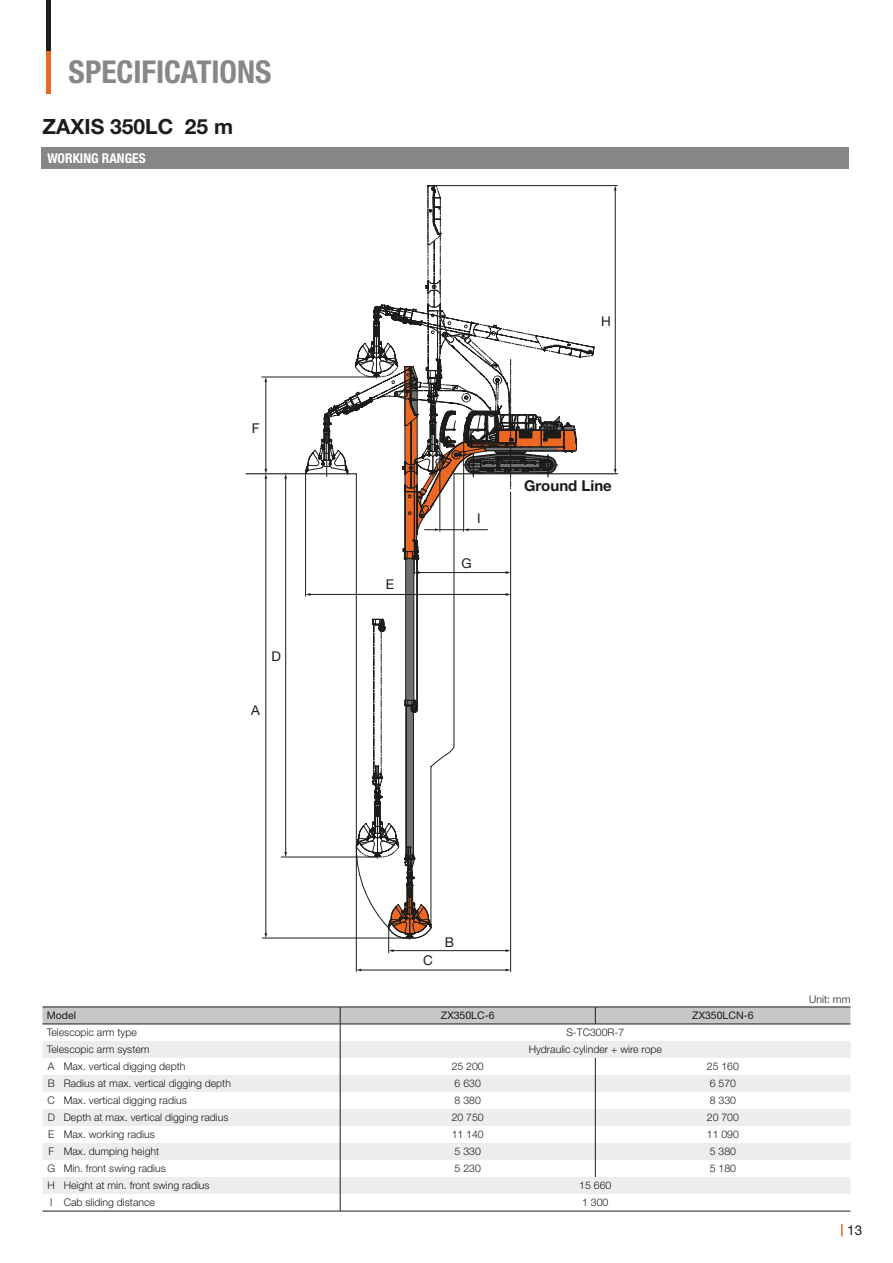
<style>
.page{position:relative;width:893px;height:1263px;background:#fff}
.page>*{position:absolute;margin:0;border:0;box-sizing:border-box;transform-origin:0 0}
.t1{font:700 condensed 31.5px "Helvetica Neue LT Pro";color:#878787}
.t2{font:700 21px "Helvetica Neue LT Pro";color:#1c1c1b}
.t3{font:700 15px "Helvetica Neue LT Pro";color:#1c1c1b}
.t4{font:700 condensed 13.5px "Helvetica Neue LT Pro";color:#fff}
.t5{font:13.5px "Helvetica Neue LT Pro";color:#1c1c1b}
.t6{font:13.5px "Helvetica Neue LT Pro";color:#1c1c1b}
.t7{font:300 10.5px "Helvetica Neue LT Pro";color:#1c1c1b}
.t8{font:10.5px "Helvetica Neue LT Pro";color:#1c1c1b}
</style>
<div class="page">
<hr style="left:47px;top:51px;width:4px;height:43px;background:#ec6823">
<hr style="left:47px;top:0;width:4px;height:51px;background:#1c1c1b">
<svg style="left:841px;top:1224px;width:2px;height:12px"></svg>
<hr style="left:266px;top:381px;width:1px;height:89px;background:#1c1c1b">
<hr style="left:285px;top:478px;width:1px;height:375px;background:#1c1c1b">
<svg style="left:284px;top:474px;width:3px;height:5px"></svg>
<svg style="left:284px;top:852px;width:3px;height:5px"></svg>
<hr style="left:266px;top:478px;width:1px;height:456px;background:#1c1c1b">
<svg style="left:264px;top:469px;width:3px;height:10px"></svg>
<svg style="left:264px;top:933px;width:3px;height:5px"></svg>
<hr style="left:281px;top:857px;width:96px;height:1px;background:#1c1c1b">
<hr style="left:262px;top:938px;width:148px;height:1px;background:#1c1c1b">
<hr style="left:262px;top:377px;width:114px;height:1px;background:#1c1c1b">
<hr style="left:246px;top:473px;width:110px;height:1px;background:#1c1c1b">
<hr style="left:454px;top:473px;width:164px;height:1px;background:#1c1c1b">
<svg style="left:305px;top:185px;width:312px;height:786px"></svg>
<div style="left:41px;top:148px;width:808px;height:21px;background:#878787"></div>
<svg style="left:43px;top:1007px;width:807px;height:204px"></svg>
<hr style="left:43px;top:1211px;width:297px;height:1px;background:#1c1c1b">
<hr style="left:340px;top:1211px;width:255px;height:1px;background:#1c1c1b">
<hr style="left:595px;top:1211px;width:255px;height:1px;background:#1c1c1b">
<h1 class="t1" style="left:69px;top:53px;width:204px">SPECIFICATIONS</h1>
<h2 class="t2" style="left:43px;top:114px;width:192px">ZAXIS 350LC 25 m</h2>
<p class="t4" style="left:47px;top:150px;width:100px">WORKING RANGES</p>
<p class="t5" style="left:252px;top:420px;width:9px">F</p>
<p class="t5" style="left:271px;top:648px;width:11px">D</p>
<p class="t5" style="left:251px;top:702px;width:10px">A</p>
<p class="t5" style="left:386px;top:576px;width:10px">E</p>
<p class="t5" style="left:601px;top:313px;width:11px">H</p>
<p class="t5" style="left:477px;top:510px;width:5px">I</p>
<p class="t5" style="left:461px;top:555px;width:12px">G</p>
<h3 class="t3" style="left:524px;top:476px;width:89px">Ground Line</h3>
<p class="t5" style="left:423px;top:952px;width:11px">C</p>
<p class="t5" style="left:445px;top:934px;width:11px">B</p>
<p class="t8" style="left:47px;top:1009px;width:31px">Model</p>
<p class="t8" style="left:441px;top:1009px;width:55px">ZX350LC-6</p>
<p class="t8" style="left:692px;top:1009px;width:63px">ZX350LCN-6</p>
<p class="t7" style="left:47px;top:1026px;width:92px">Telescopic arm type</p>
<p class="t7" style="left:566px;top:1026px;width:59px">S-TC300R-7</p>
<p class="t7" style="left:47px;top:1043px;width:104px">Telescopic arm system</p>
<p class="t7" style="left:529px;top:1043px;width:135px">Hydraulic cylinder + wire rope</p>
<p class="t7" style="left:48px;top:1060px;width:139px">A Max. vertical digging depth</p>
<p class="t7" style="left:452px;top:1060px;width:34px">25 200</p>
<p class="t7" style="left:707px;top:1060px;width:34px">25 160</p>
<p class="t7" style="left:48px;top:1077px;width:185px">B Radius at max. vertical digging depth</p>
<p class="t7" style="left:455px;top:1077px;width:28px">6 630</p>
<p class="t7" style="left:710px;top:1077px;width:28px">6 570</p>
<p class="t7" style="left:48px;top:1094px;width:141px">C Max. vertical digging radius</p>
<p class="t7" style="left:455px;top:1094px;width:28px">8 380</p>
<p class="t7" style="left:710px;top:1094px;width:28px">8 330</p>
<p class="t7" style="left:48px;top:1111px;width:182px">D Depth at max. vertical digging radius</p>
<p class="t7" style="left:452px;top:1111px;width:34px">20 750</p>
<p class="t7" style="left:707px;top:1111px;width:34px">20 700</p>
<p class="t7" style="left:48px;top:1128px;width:108px">E Max. working radius</p>
<p class="t7" style="left:452px;top:1128px;width:34px">11 140</p>
<p class="t7" style="left:707px;top:1128px;width:34px">11 090</p>
<p class="t7" style="left:48px;top:1145px;width:112px">F Max. dumping height</p>
<p class="t7" style="left:455px;top:1145px;width:28px">5 330</p>
<p class="t7" style="left:710px;top:1145px;width:28px">5 380</p>
<p class="t7" style="left:47px;top:1162px;width:120px">G Min. front swing radius</p>
<p class="t7" style="left:455px;top:1162px;width:28px">5 230</p>
<p class="t7" style="left:710px;top:1162px;width:28px">5 180</p>
<p class="t7" style="left:48px;top:1179px;width:164px">H Height at min. front swing radius</p>
<p class="t7" style="left:579px;top:1179px;width:34px">15 660</p>
<p class="t7" style="left:50px;top:1196px;width:106px">I Cab sliding distance</p>
<p class="t7" style="left:582px;top:1196px;width:28px">1 300</p>
<p class="t7" style="left:809px;top:992px;width:43px">Unit: mm</p>
<p class="t6" style="left:847px;top:1222px;width:17px">13</p>
</div>
